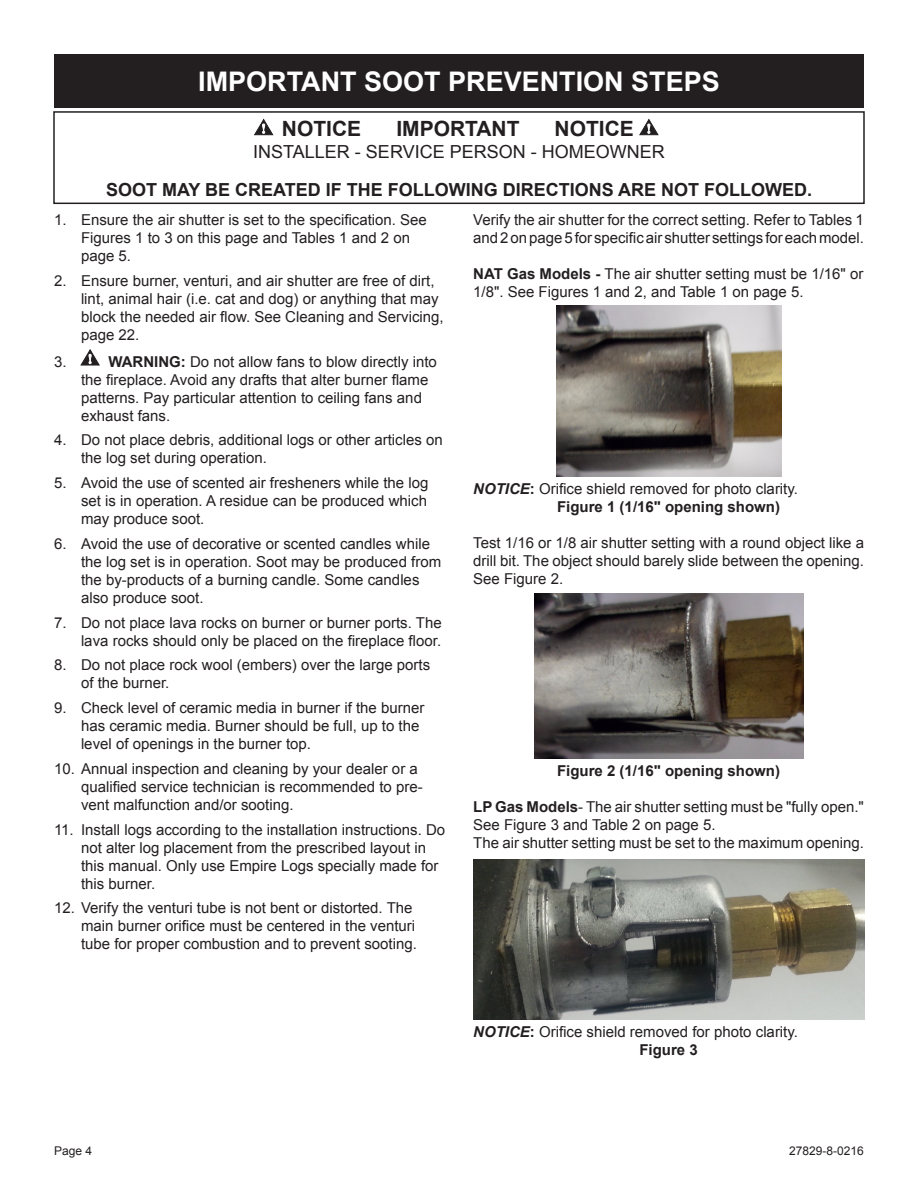
<style>
.page{position:relative;width:918px;height:1188px;background:#fff}
.page>*{position:absolute;margin:0;border:0;box-sizing:border-box;transform-origin:0 0}
.t1{font:700 27px "Arial";color:#fff}
.t2{font:700 21px "Arial";color:#231f20}
.t3{font:700 18px "Arial";color:#231f20}
.t4{font:18px "Arial";color:#231f20}
.t5{font:15px/18px "Arial";color:#231f20}
.t6{font:700 15px "Arial";color:#231f20}
.t7{font:12px "Arial";color:#231f20}
.s1{font-weight:700}
.s2{font-weight:700;font-style:italic}
</style>
<div class="page">
<svg style="left:81px;top:350px;width:18px;height:15px"></svg>
<div style="left:54px;top:54px;width:810px;height:54px;background:#231f20"></div>
<svg style="left:255px;top:119px;width:18px;height:16px"></svg>
<svg style="left:640px;top:119px;width:18px;height:16px"></svg>
<div style="left:53px;top:111px;width:812px;height:93px;border:2px solid #231f20"></div>
<img style="left:557px;top:305px;width:224px;height:171px">
<img style="left:535px;top:594px;width:268px;height:164px">
<img style="left:473px;top:859px;width:392px;height:160px">
<h1 class="t1" style="left:198px;top:63px;width:523px">IMPORTANT SOOT PREVENTION STEPS</h1>
<h2 class="t2" style="left:282px;top:115px;width:65px">NOTICE</h2>
<h2 class="t2" style="left:396px;top:115px;width:125px">IMPORTANT</h2>
<h2 class="t2" style="left:555px;top:115px;width:65px">NOTICE</h2>
<p class="t4" style="left:253px;top:140px;width:413px">INSTALLER - SERVICE PERSON - HOMEOWNER</p>
<p class="t3" style="left:106px;top:177px;width:708px">SOOT MAY BE CREATED IF THE FOLLOWING DIRECTIONS ARE NOT FOLLOWED.</p>
<p class="t5" style="left:473px;top:211px;width:392px">Verify the air shutter for the correct setting. Refer to Tables 1 and2onpage5for specificair shutter settings foreachmodel.</p>
<p class="t5" style="left:473px;top:265px;width:392px"><span class="s1">NAT Gas Models -</span> The air shutter setting must be 1/16" or<br>1/8". See Figures 1 and 2, and Table 1 on page 5.</p>
<p class="t5" style="left:81px;top:211px;width:348px;text-indent:-27px">1. Ensure the air shutter is set to the specification. See<br>Figures 1 to 3 on this page and Tables 1 and 2 on page 5.</p>
<p class="t5" style="left:81px;top:272px;width:364px;text-indent:-27px">2. Ensure burner, venturi, and air shutter are free of dirt, lint, animal hair (i.e. cat and dog) or anything that may block the needed air flow. See Cleaning and Servicing, page 22.</p>
<p class="t5" style="left:54px;top:353px;width:14px">3.</p>
<p class="t5" style="left:81px;top:353px;width:357px;text-indent:27px"><span class="s1">WARNING:</span> Do not allow fans to blow directly into the fireplace. Avoid any drafts that alter burner flame patterns. Pay particular attention to ceiling fans and exhaust fans.</p>
<p class="t5" style="left:81px;top:431px;width:363px;text-indent:-27px">4. Do not place debris, additional logs or other articles on the log set during operation.</p>
<p class="t5" style="left:81px;top:474px;width:349px;text-align:justify;text-indent:-27px">5. Avoid the use of scented air fresheners while the log set is in operation. A residue can be produced which may produce soot.</p>
<p class="t5" style="left:81px;top:535px;width:362px;text-indent:-27px">6. Avoid the use of decorative or scented candles while the log set is in operation. Soot may be produced from the by-products of a burning candle. Some candles also produce soot.</p>
<p class="t5" style="left:54px;top:614px;width:389px;text-align:right">7. Do not place lava rocks on burner or burner ports. The lava rocks should only be placed on the fireplace floor.</p>
<p class="t5" style="left:81px;top:656px;width:351px;text-indent:-27px">8. Do not place rock wool (embers) over the large ports of the burner.</p>
<p class="t5" style="left:81px;top:699px;width:345px;text-indent:-27px">9. Check level of ceramic media in burner if the burner has ceramic media. Burner should be full, up to the level of openings in the burner top.</p>
<p class="t5" style="left:81px;top:760px;width:343px;text-indent:-27px">10. Annual inspection and cleaning by your dealer or a qualified service technician is recommended to pre&shy;vent malfunction and/or sooting.</p>
<p class="t5" style="left:81px;top:821px;width:366px;text-indent:-27px">11. Install logs according to the installation instructions. Do not alter log placement from the prescribed layout in this manual. Only use Empire Logs specially made for this burner.</p>
<p class="t5" style="left:81px;top:899px;width:338px;text-indent:-27px">12. Verify the venturi tube is not bent or distorted. The main burner orifice must be centered in the venturi tube for proper combustion and to prevent sooting.</p>
<p class="t5" style="left:557px;top:480px;width:242px;text-indent:-84px"><span class="s2">NOTICE</span><span class="s1">:</span> Orifice shield removed for photo clarity.<br><span class="s1">Figure 1 (1/16" opening shown)</span></p>
<p class="t5" style="left:473px;top:534px;width:392px;text-align:justify">Test 1/16 or 1/8 air shutter setting with a round object like a drill bit. The object should barely slide between the opening.<br>See Figure 2.</p>
<p class="t6" style="left:557px;top:761px;width:224px">Figure 2 (1/16" opening shown)</p>
<p class="t5" style="left:473px;top:798px;width:392px"><span class="s1">LP Gas Models</span>- The air shutter setting must be "fully open."<br>See Figure 3 and Table 2 on page 5.<br>The air shutter setting must be set to the maximum opening.</p>
<p class="t5" style="left:639px;top:1023px;width:160px;text-indent:-166px"><span class="s2">NOTICE</span><span class="s1">:</span> Orifice shield removed for photo clarity.<br><span class="s1">Figure 3</span></p>
<p class="t7" style="left:54px;top:1143px;width:40px">Page 4</p>
<p class="t7" style="left:789px;top:1143px;width:76px">27829-8-0216</p>
</div>
